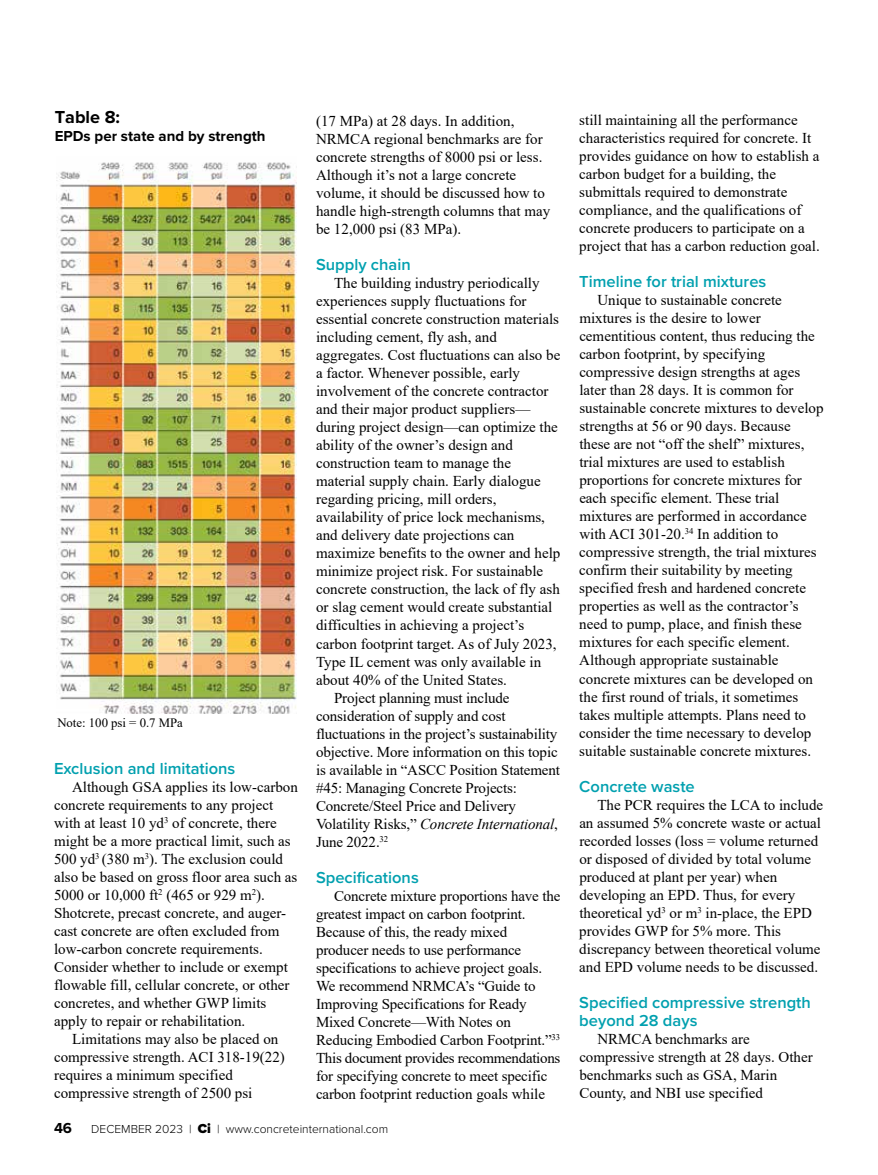
<style>
.page{position:relative;width:878px;height:1175px;background:#fff}
.page>*{position:absolute;margin:0;border:0;box-sizing:border-box;transform-origin:0 0}
.t1{font:700 18px "Proxima Nova";color:#000}
.t2{font:600 16.5px/18px "Proxima Nova";color:#00a0af}
.t3{font:15px/18px "Times New Roman";color:#000}
.t4{font:italic 15px "Times New Roman";letter-spacing:-.01em;color:#000}
.t5{font:700 15px "Proxima Nova";color:#000}
.t6{font:12.75px "Times New Roman";color:#000}
.t7{font:300 12px "Proxima Nova";color:#000}
.s1{font-style:normal}
.s2{font-weight:900;font-size:13.5px}
</style>
<div class="page">
<img style="left:57px;top:162px;width:239px;height:552px">
<p class="t1" style="left:55px;top:104px;width:67px">Table 8:</p>
<p class="t5" style="left:55px;top:125px;width:212px">EPDs per state and by strength</p>
<p class="t6" style="left:57px;top:714px;width:127px">Note: 100 psi = 0.7 MPa</p>
<p class="t2" style="left:54px;top:758px;width:183px">Exclusion and limitations</p>
<p class="t3" style="left:54px;top:777px;width:245px;text-indent:18px">Although GSA applies its low-carbon concrete requirements to any project with at least 10 yd<sup>3</sup> of concrete, there might be a more practical limit, such as 500 yd<sup>3</sup> (380 m<sup>3</sup>). The exclusion could also be based on gross floor area such as 5000 or 10,000 ft<sup>2</sup> (465 or 929 m<sup>2</sup>).<br>Shotcrete, precast concrete, and auger&shy;cast concrete are often excluded from low-carbon concrete requirements.<br>Consider whether to include or exempt flowable fill, cellular concrete, or other concretes, and whether GWP limits apply to repair or rehabilitation.</p>
<p class="t3" style="left:54px;top:1029px;width:232px;text-indent:18px">Limitations may also be placed on compressive strength. ACI 318-19(22) requires a minimum specified compressive strength of 2500 psi</p>
<p class="t3" style="left:316px;top:112px;width:236px">(17 MPa) at 28 days. In addition, NRMCA regional benchmarks are for concrete strengths of 8000 psi or less.<br>Although it’s not a large concrete volume, it should be discussed how to handle high-strength columns that may be 12,000 psi (83 MPa).</p>
<p class="t2" style="left:316px;top:255px;width:96px">Supply chain</p>
<p class="t3" style="left:334px;top:274px;width:207px">The building industry periodically</p>
<p class="t3" style="left:316px;top:292px;width:212px">experiences supply fluctuations for</p>
<p class="t3" style="left:316px;top:310px;width:244px">essential concrete construction materials</p>
<p class="t3" style="left:316px;top:328px;width:182px">including cement, fly ash, and</p>
<p class="t3" style="left:316px;top:346px;width:246px">aggregates. Cost fluctuations can also be</p>
<p class="t3" style="left:316px;top:364px;width:205px">a factor. Whenever possible, early</p>
<p class="t3" style="left:316px;top:382px;width:234px">involvement of the concrete contractor</p>
<p class="t3" style="left:316px;top:400px;width:216px">and their major product suppliers—</p>
<p class="t3" style="left:316px;top:418px;width:243px">during project design—can optimize the</p>
<p class="t3" style="left:316px;top:436px;width:198px">ability of the owner’s design and</p>
<p class="t3" style="left:316px;top:454px;width:196px">construction team to manage the</p>
<p class="t3" style="left:316px;top:472px;width:226px">material supply chain. Early dialogue</p>
<p class="t3" style="left:316px;top:490px;width:182px">regarding pricing, mill orders,</p>
<p class="t3" style="left:316px;top:508px;width:230px">availability of price lock mechanisms,</p>
<p class="t3" style="left:316px;top:526px;width:200px">and delivery date projections can</p>
<p class="t3" style="left:316px;top:544px;width:246px">maximize benefits to the owner and help</p>
<p class="t3" style="left:316px;top:562px;width:229px">minimize project risk. For sustainable</p>
<p class="t3" style="left:316px;top:580px;width:245px">concrete construction, the lack of fly ash</p>
<p class="t3" style="left:316px;top:598px;width:238px">or slag cement would create substantial</p>
<p class="t3" style="left:316px;top:616px;width:209px">difficulties in achieving a project’s</p>
<p class="t3" style="left:316px;top:634px;width:242px">carbon footprint target. As of July 2023,</p>
<p class="t3" style="left:316px;top:652px;width:227px">Type IL cement was only available in</p>
<p class="t3" style="left:316px;top:670px;width:192px">about 40% of the United States.</p>
<p class="t3" style="left:334px;top:688px;width:177px">Project planning must include</p>
<p class="t3" style="left:316px;top:706px;width:191px">consideration of supply and cost</p>
<p class="t3" style="left:316px;top:724px;width:243px">fluctuations in the project’s sustainability</p>
<p class="t3" style="left:316px;top:742px;width:243px">objective. More information on this topic</p>
<p class="t3" style="left:316px;top:760px;width:245px">is available in “ASCC Position Statement</p>
<p class="t3" style="left:316px;top:778px;width:202px">#45: Managing Concrete Projects:</p>
<p class="t3" style="left:316px;top:796px;width:201px">Concrete/Steel Price and Delivery</p>
<p class="t4" style="left:316px;top:813px;width:243px"><span class="s1">Volatility Risks,”</span> Concrete International<span class="s1">,</span></p>
<p class="t3" style="left:316px;top:832px;width:74px">June 2022.<sup>32</sup></p>
<p class="t2" style="left:316px;top:867px;width:104px">Specifications</p>
<p class="t3" style="left:316px;top:886px;width:246px;text-indent:18px">Concrete mixture proportions have the greatest impact on carbon footprint.<br>Because of this, the ready mixed producer needs to use performance specifications to achieve project goals.<br>We recommend NRMCA’s “Guide to Improving Specifications for Ready Mixed Concrete—With Notes on Reducing Embodied Carbon Footprint.”<sup>33<br></sup>This document provides recommendations for specifying concrete to meet specific carbon footprint reduction goals while</p>
<p class="t5" style="left:54px;top:1116px;width:20px">46</p>
<p class="t7" style="left:91px;top:1119px;width:298px">DECEMBER 2023 | <span class="s2">Ci</span> | www.concreteinternational.com</p>
<p class="t3" style="left:579px;top:111px;width:242px">still maintaining all the performance characteristics required for concrete. It provides guidance on how to establish a carbon budget for a building, the submittals required to demonstrate compliance, and the qualifications of concrete producers to participate on a project that has a carbon reduction goal.</p>
<p class="t2" style="left:579px;top:272px;width:188px">Timeline for trial mixtures</p>
<p class="t3" style="left:579px;top:291px;width:246px;text-indent:18px">Unique to sustainable concrete mixtures is the desire to lower cementitious content, thus reducing the carbon footprint, by specifying compressive design strengths at ages later than 28 days. It is common for sustainable concrete mixtures to develop strengths at 56 or 90 days. Because these are not “off the shelf” mixtures, trial mixtures are used to establish proportions for concrete mixtures for each specific element. These trial mixtures are performed in accordance with ACI 301-20.<sup>34</sup> In addition to compressive strength, the trial mixtures confirm their suitability by meeting specified fresh and hardened concrete properties as well as the contractor’s need to pump, place, and finish these mixtures for each specific element.<br>Although appropriate sustainable concrete mixtures can be developed on the first round of trials, it sometimes takes multiple attempts. Plans need to consider the time necessary to develop suitable sustainable concrete mixtures.</p>
<p class="t2" style="left:579px;top:776px;width:117px">Concrete waste</p>
<p class="t3" style="left:579px;top:795px;width:245px;text-indent:18px">The PCR requires the LCA to include an assumed 5% concrete waste or actual recorded losses (loss = volume returned or disposed of divided by total volume produced at plant per year) when developing an EPD. Thus, for every theoretical yd<sup>3</sup> or m<sup>3</sup> in-place, the EPD provides GWP for 5% more. This discrepancy between theoretical volume and EPD volume needs to be discussed.</p>
<p class="t2" style="left:579px;top:992px;width:233px">Specified compressive strength beyond 28 days</p>
<p class="t3" style="left:579px;top:1029px;width:235px;text-indent:18px">NRMCA benchmarks are compressive strength at 28 days. Other benchmarks such as GSA, Marin<br>County, and NBI use specified</p>
</div>
